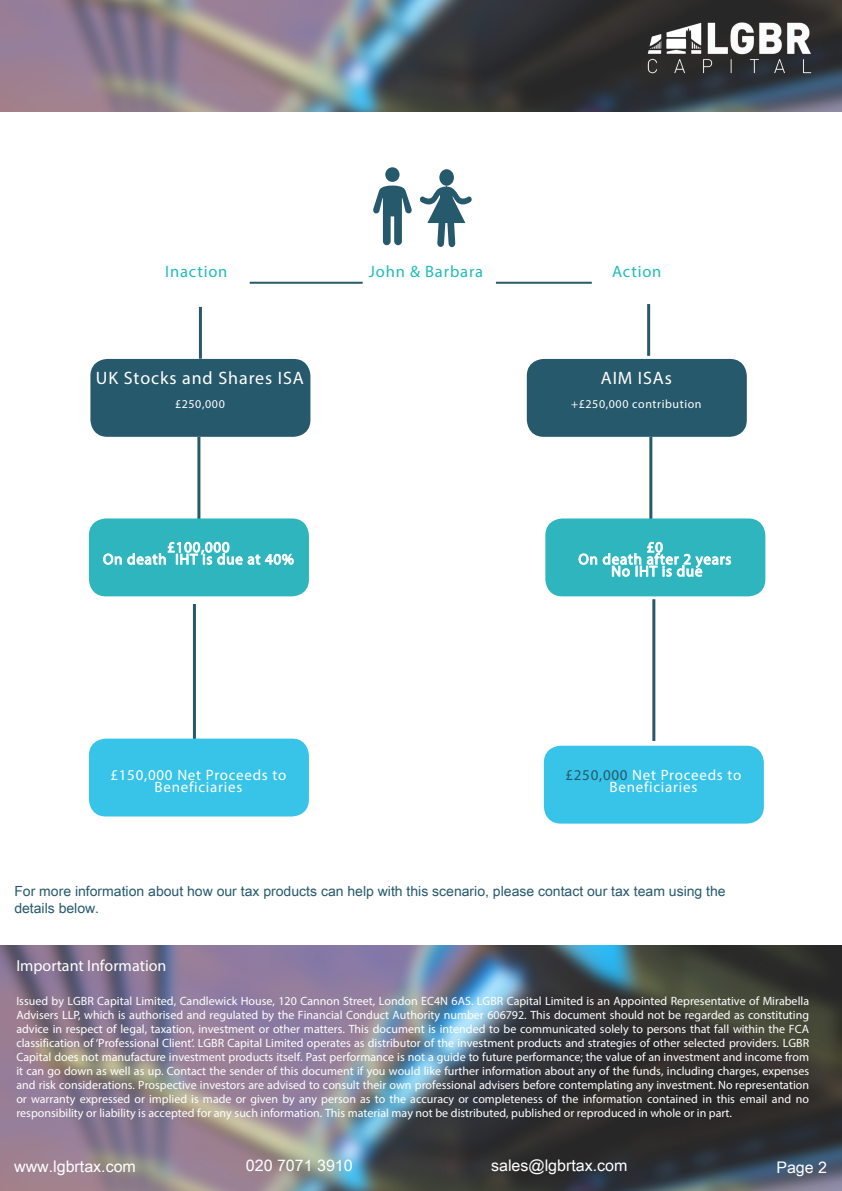
<style>
.page{position:relative;width:842px;height:1191px;background:#fff}
.page>*{position:absolute;margin:0;border:0;box-sizing:border-box;transform-origin:0 0}
.t1{font:18px "Myriad Pro";letter-spacing:.05em;color:#fff}
.t2{font:16.5px "Myriad Pro";letter-spacing:.05em;color:#1ebbbb}
.t3{font:16px "Arial Unicode MS";color:#fff}
.t4{font:16px "Myriad Pro";color:#fff}
.t5{font:15px/12px "Myriad Pro";letter-spacing:.05em;color:#fff;text-align:center}
.t6{font:14px/16.8px "Arial Unicode MS";color:#26596b}
.t7{font:12px/14px "Myriad Pro";color:#fff;text-align:justify}
.t8{font:12px "Myriad Pro";letter-spacing:.05em;color:#fff}
.s1{color:#26596b}
</style>
<div class="page">
<img style="left:0;top:945px;width:842px;height:246px">
<img style="left:0;top:0;width:842px;height:111px">
<img style="left:646px;top:22px;width:169px;height:52px">
<div style="left:439px;top:169px;width:15px;height:17px;background:#26596b;border-radius:50%"></div>
<svg style="left:420px;top:185px;width:52px;height:62px"></svg>
<svg style="left:373px;top:167px;width:39px;height:78px"></svg>
<div style="left:90px;top:359px;width:220px;height:78px;background:#26596b;border-radius:17px"></div>
<div style="left:527px;top:359px;width:220px;height:78px;background:#26596b;border-radius:17px"></div>
<hr style="left:197px;top:437px;width:3px;height:90px;background:#26596b">
<hr style="left:649px;top:437px;width:3px;height:90px;background:#26596b">
<hr style="left:193px;top:604px;width:3px;height:141px;background:#26596b">
<hr style="left:652px;top:599px;width:3px;height:142px;background:#26596b">
<div style="left:89px;top:738px;width:220px;height:78px;background:#37c4e8;border-radius:17px"></div>
<div style="left:544px;top:745px;width:220px;height:78px;background:#37c4e8;border-radius:17px"></div>
<hr style="left:199px;top:307px;width:3px;height:52px;background:#26596b">
<hr style="left:250px;top:282px;width:113px;height:2px;background:#26596b">
<hr style="left:496px;top:282px;width:96px;height:2px;background:#26596b">
<div style="left:89px;top:518px;width:220px;height:78px;background:#2eb5bd;border-radius:17px"></div>
<svg style="left:103px;top:542px;width:191px;height:23px"></svg>
<div style="left:545px;top:518px;width:220px;height:78px;background:#2eb5bd;border-radius:17px"></div>
<svg style="left:578px;top:553px;width:19px;height:12px"></svg>
<svg style="left:603px;top:542px;width:128px;height:35px"></svg>
<hr style="left:647px;top:304px;width:3px;height:52px;background:#26596b">
<p class="t2" style="left:369px;top:261px;width:116px">John &amp; Barbara</p>
<p class="t2" style="left:165px;top:261px;width:64px">Inaction</p>
<p class="t2" style="left:612px;top:261px;width:51px">Action</p>
<p class="t1" style="left:96px;top:367px;width:209px">UK Stocks and Shares ISA</p>
<p class="t7" style="left:175px;top:397px;width:51px">£250,000</p>
<p class="t5" style="left:167px;top:541px;width:64px">£100,000</p>
<p class="t5" style="left:103px;top:553px;width:192px">On death IHT is due at 40%</p>
<p class="t1" style="left:601px;top:367px;width:73px">AIM ISAs</p>
<p class="t8" style="left:571px;top:397px;width:132px">+£250,000 contribution</p>
<p class="t5" style="left:647px;top:541px;width:18px">£0</p>
<p class="t5" style="left:578px;top:553px;width:154px">On death after 2 years</p>
<p class="t5" style="left:611px;top:565px;width:93px">No IHT is due</p>
<p class="t5" style="left:110px;top:769px;width:178px">£150,000 Net Proceeds to<br>Beneficiaries</p>
<p class="t5" style="left:565px;top:769px;width:178px"><span class="s1">£250,000</span> Net Proceeds to<br>Beneficiaries</p>
<p class="t6" style="left:14px;top:882px;width:713px">For more information about how our tax products can help with this scenario, please contact our tax team using the details below.</p>
<p class="t4" style="left:16px;top:955px;width:152px">Important Information</p>
<p class="t7" style="left:16px;top:993px;width:794px">Issued by LGBR Capital Limited, Candlewick House, 120 Cannon Street, London EC4N 6AS. LGBR Capital Limited is an Appointed Representative of Mirabella Advisers LLP, which is authorised and regulated by the Financial Conduct Authority number 606792. This document should not be regarded as constituting advice in respect of legal, taxation, investment or other matters. This document is intended to be communicated solely to persons that fall within the FCA classification of ‘Professional Client’. LGBR Capital Limited operates as distributor of the investment products and strategies of other selected providers. LGBR Capital does not manufacture investment products itself. Past performance is not a guide to future performance; the value of an investment and income from it can go down as well as up. Contact the sender of this document if you would like further information about any of the funds, including charges, expenses and risk considerations. Prospective investors are advised to consult their own professional advisers before contemplating any investment. No representation or warranty expressed or implied is made or given by any person as to the accuracy or completeness of the information contained in this email and no responsibility or liability is accepted for any such information. This material may not be distributed, published or reproduced in whole or in part.</p>
<h3 class="t3" style="left:14px;top:1154px;width:123px">www.lgbrtax.com</h3>
<h3 class="t3" style="left:246px;top:1154px;width:108px">020 7071 3910</h3>
<h3 class="t3" style="left:491px;top:1154px;width:138px">sales@lgbrtax.com</h3>
<p class="t3" style="left:776px;top:1155px;width:52px">Page 2</p>
</div>
